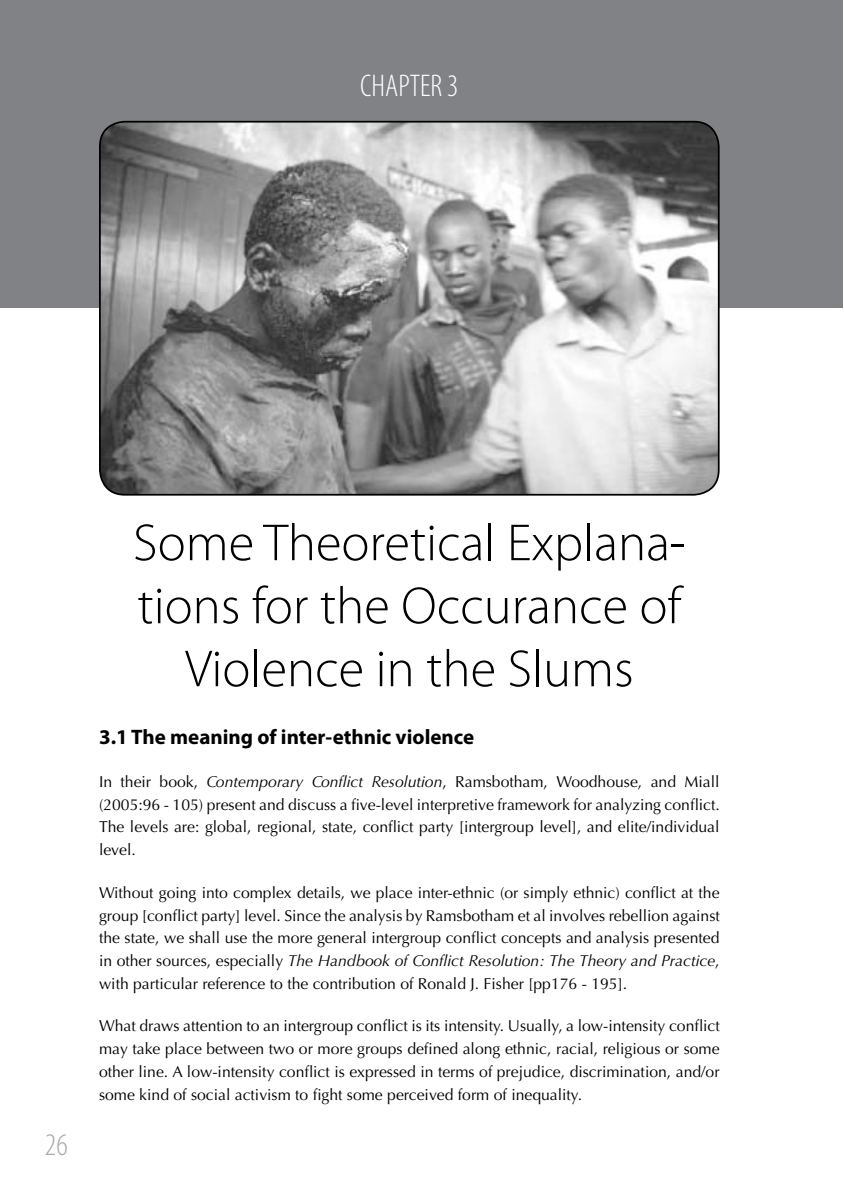
<style>
.page{position:relative;width:844px;height:1191px;background:#fff}
.page>*{position:absolute;margin:0;border:0;box-sizing:border-box;transform-origin:0 0}
.t1{font:300 52.5px/63px "Myriad Pro";color:#000;text-align:center}
.t2{font:300 condensed 31.5px "Myriad Pro";color:#fff}
.t3{font:300 condensed 31.5px "Myriad Pro";color:#a7a9ac}
.t4{font:700 21px "Myriad Pro";color:#000}
.t5{font:15.75px/22.8px "Optima";color:#000;text-align:justify}
.s1{font-style:italic}
</style>
<div class="page">
<div style="left:0;top:1px;width:842px;height:306px;background:#808285"></div>
<img style="left:100px;top:122px;width:618px;height:373px">
<div style="left:99px;top:121px;width:620px;height:374px;border:2px solid #000;border-radius:25px"></div>
<h2 class="t2" style="left:360px;top:67px;width:100px">CHAPTER 3</h2>
<h2 class="t3" style="left:45px;top:1126px;width:24px">26</h2>
<h1 class="t1" style="left:133px;top:511px;width:554px">Some Theoretical Explana&shy;tions for the Occurance of<br>Violence in the Slums</h1>
<h3 class="t4" style="left:99px;top:723px;width:376px">3.1 The meaning of inter-ethnic violence</h3>
<p class="t5" style="left:99px;top:770px;width:622px">In their book, <span class="s1">Contemporary Conflict Resolution</span>, Ramsbotham, Woodhouse, and Miall (2005:96 - 105) present and discuss a five-level interpretive framework for analyzing conflict.<br>The levels are: global, regional, state, conflict party [intergroup level], and elite/individual level.</p>
<p class="t5" style="left:99px;top:881px;width:622px">Without going into complex details, we place inter-ethnic (or simply ethnic) conflict at the group [conflict party] level. Since the analysis by Ramsbotham et al involves rebellion against the state, we shall use the more general intergroup conflict concepts and analysis presented in other sources, especially <span class="s1">The Handbook of Conflict Resolution: The Theory and Practice</span>, with particular reference to the contribution of Ronald J. Fisher [pp176 - 195].</p>
<p class="t5" style="left:99px;top:1015px;width:622px">What draws attention to an intergroup conflict is its intensity. Usually, a low-intensity conflict may take place between two or more groups defined along ethnic, racial, religious or some other line. A low-intensity conflict is expressed in terms of prejudice, discrimination, and/or some kind of social activism to fight some perceived form of inequality.</p>
</div>
